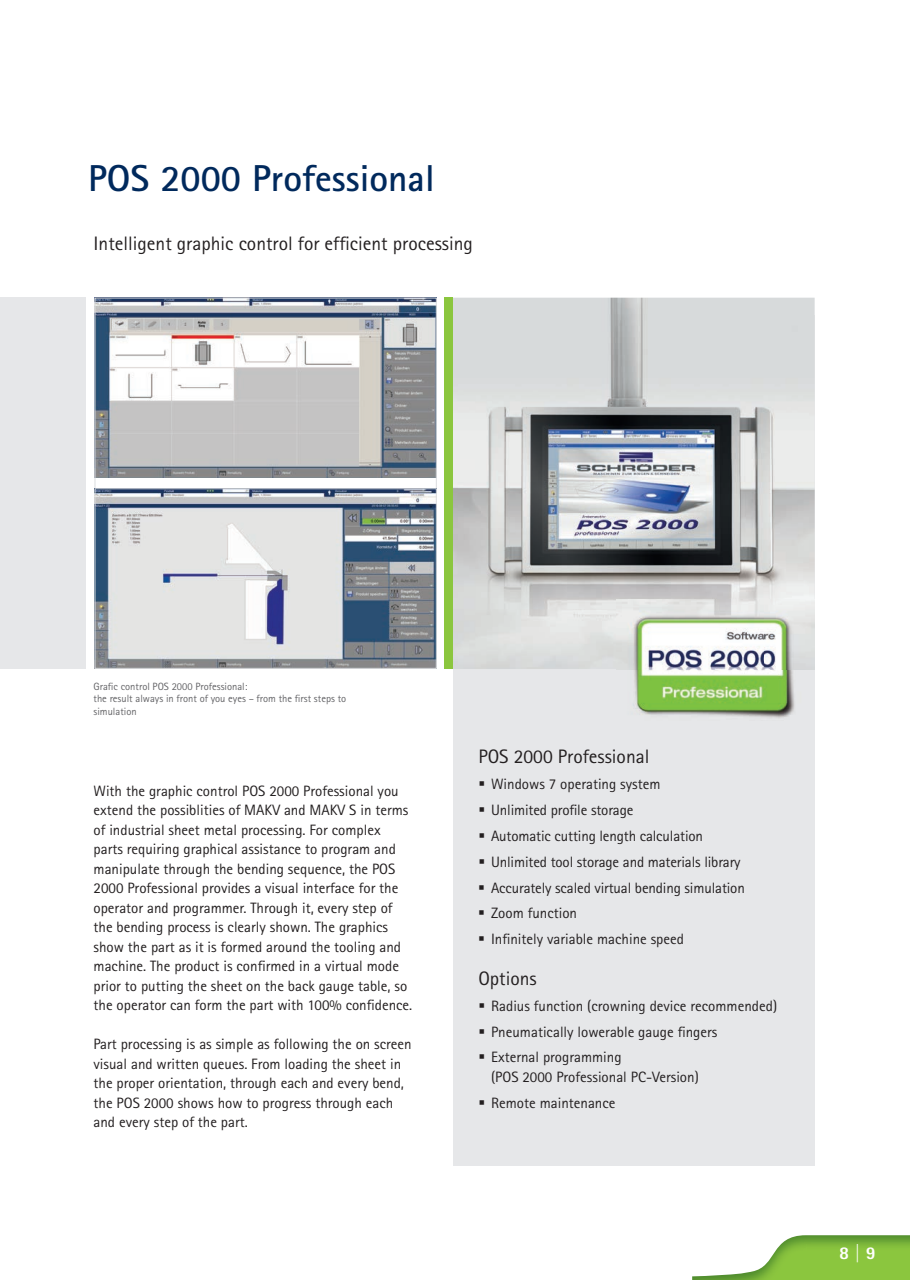
<style>
.page{position:relative;width:910px;height:1280px;background:#fff}
.page>*{position:absolute;margin:0;border:0;box-sizing:border-box;transform-origin:0 0}
.t1{font:700 37.5px "Agfa Rotis Sans Serif";color:#00295c}
.t2{font:19.5px "Agfa Rotis Sans Serif";color:#231f20}
.t3{font:800 18px "Agfa Rotis Sans Serif";color:#fff}
.t4{font:15px/19.5px "Agfa Rotis Sans Serif";color:#231f20}
.t5{font:10.5px/12.6px "Agfa Rotis Sans Serif";color:#636366}
</style>
<div class="page">
<div style="left:0;top:297px;width:85px;height:371px;background:#e6e7e9"></div>
<div style="left:453px;top:316px;width:361px;height:850px;background:#e6e7e9"></div>
<img style="left:97px;top:300px;width:338px;height:178px">
<img style="left:97px;top:490px;width:338px;height:177px">
<div style="left:95px;top:488px;width:342px;height:181px;border:1px solid #dcdddf"></div>
<img style="left:692px;top:1235px;width:218px;height:45px">
<img style="left:806px;top:1244px;width:35px;height:18px">
<img style="left:453px;top:298px;width:362px;height:371px">
<div style="left:444px;top:298px;width:9px;height:371px;background:#8bc63e"></div>
<img style="left:617px;top:600px;width:197px;height:118px">
<h1 class="t1" style="left:88px;top:155px;width:348px">POS 2000 Professional</h1>
<h2 class="t2" style="left:94px;top:231px;width:381px">Intelligent graphic control for efficient processing</h2>
<p class="t5" style="left:94px;top:680px;width:254px">Grafic control POS 2000 Professional:<br>the result always in front of you eyes – from the first steps to simulation</p>
<p class="t4" style="left:94px;top:781px;width:320px">With the graphic control POS 2000 Professional you extend the possiblities of MAKV and MAKV S in terms of industrial sheet metal processing. For complex parts requiring graphical assistance to program and manipulate through the bending sequence, the POS 2000 Professional provides a visual interface for the operator and programmer. Through it, every step of the bending process is clearly shown. The graphics show the part as it is formed around the tooling and machine. The product is confirmed in a virtual mode prior to putting the sheet on the back gauge table, so the operator can form the part with 100% confidence.</p>
<p class="t4" style="left:94px;top:1034px;width:320px">Part processing is as simple as following the on screen visual and written queues. From loading the sheet in the proper orientation, through each and every bend, the POS 2000 shows how to progress through each and every step of the part.</p>
<h2 class="t2" style="left:478px;top:745px;width:173px">POS 2000 Professional</h2>
<p class="t4" style="left:478px;top:774px;width:184px">▪ Windows 7 operating system</p>
<p class="t4" style="left:478px;top:800px;width:157px">▪ Unlimited profile storage</p>
<p class="t4" style="left:478px;top:826px;width:226px">▪ Automatic cutting length calculation</p>
<p class="t4" style="left:478px;top:852px;width:264px">▪ Unlimited tool storage and materials library</p>
<p class="t4" style="left:478px;top:878px;width:268px">▪ Accurately scaled virtual bending simulation</p>
<p class="t4" style="left:478px;top:903px;width:100px">▪ Zoom function</p>
<p class="t4" style="left:478px;top:929px;width:207px">▪ Infinitely variable machine speed</p>
<h2 class="t2" style="left:478px;top:967px;width:60px">Options</h2>
<p class="t4" style="left:478px;top:996px;width:300px">▪ Radius function (crowning device recommended)</p>
<p class="t4" style="left:478px;top:1022px;width:241px">▪ Pneumatically lowerable gauge fingers</p>
<p class="t4" style="left:491px;top:1047px;width:209px;text-indent:-13px">▪ External programming<br>(POS 2000 Professional PC-Version)</p>
<p class="t4" style="left:478px;top:1093px;width:139px">▪ Remote maintenance</p>
<p class="t3" style="left:805px;top:1242px;width:72px">6 | 78 | 9</p>
</div>
